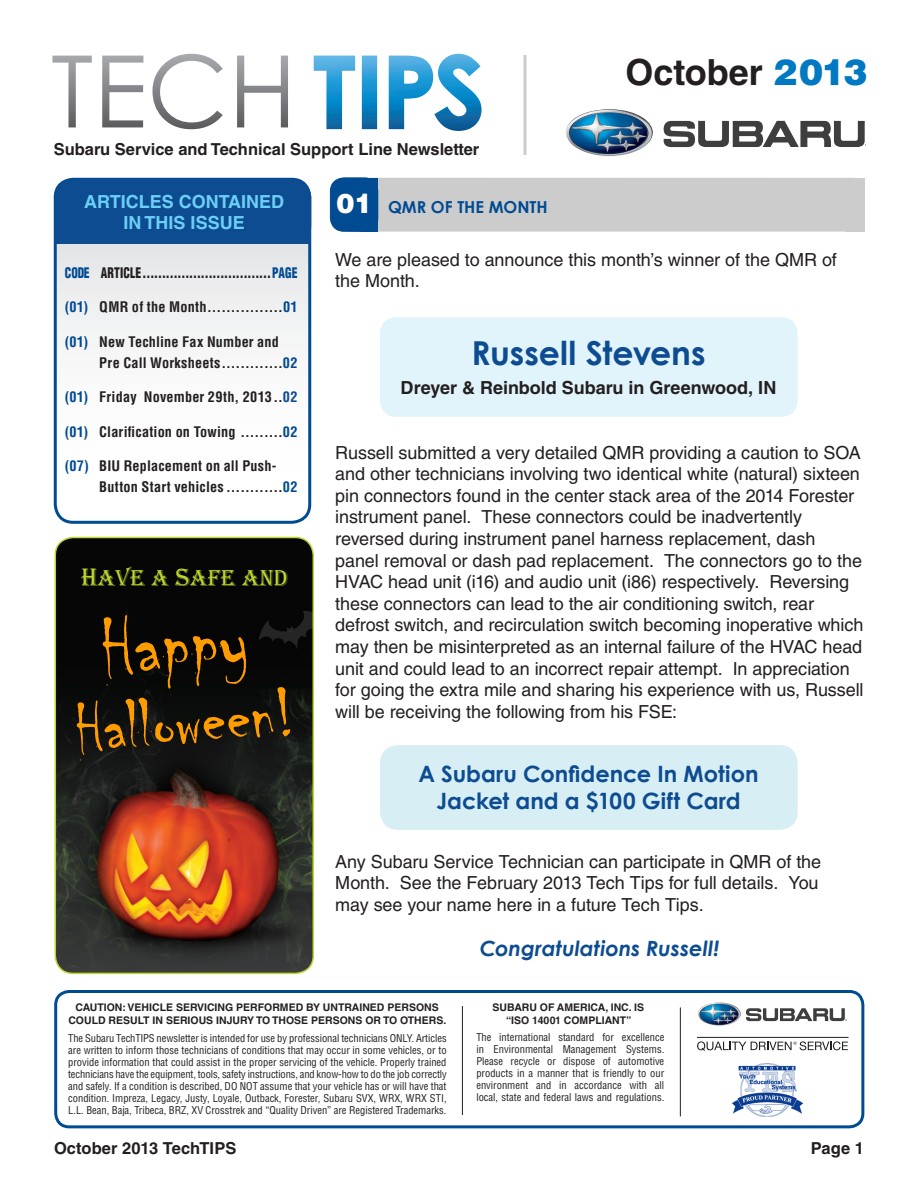
<style>
.page{position:relative;width:918px;height:1188px;background:#fff}
.page>*{position:absolute;margin:0;border:0;box-sizing:border-box;transform-origin:0 0}
.t1{font:85.35px "Chiller";color:#ff9c00}
.t2{font:72.6px "Chiller";color:#ff9c00}
.t3{font:700 36px "Helvetica LT Std";color:#231f20}
.REAL_BODY{font:700 33px "Century Gothic";letter-spacing:-.005em;color:#0d4c91}
.t4{font:900 27px "Helvetica LT Std";color:#fff}
.t5{font:23.55px "Algerian";color:#bed630}
.REAL_BODY-2{font:700 22.5px/27px "Century Gothic";color:#0d4c91;text-align:center}
.REAL_BODY-3{font:italic 700 21px "Century Gothic";color:#0d4c91}
.REAL_BODY-4{font:18px/21.6px "Helvetica LT Std";letter-spacing:-.005em;color:#231f20}
.REAL_BODY-5{font:700 18px "Helvetica LT Std";color:#231f20}
.HEADING{font:700 18px/21.6px "Helvetica LT Std";color:#6bcff6;text-align:center}
.REAL_BODY-6{font:700 16.5px "Helvetica LT Std";color:#231f20}
.HEADING-2{font:700 16.5px "Century Gothic";color:#014b92}
.INDEX_LISTING_BODY{font:700 condensed 14.25px/21px "Helvetica LT Std";letter-spacing:.015em;color:#231f20}
.REAL_BODY-7{font:900 condensed 14.25px "Helvetica LT Std";letter-spacing:.01em;color:#231f20;scale:.82 1}
.Information_Blurbs{font:condensed 10.5px/12px "Helvetica LT Std";color:#231f20;text-align:justify}
.Information_Blurbs_T{font:700 10.5px/13.5px "Helvetica LT Std";color:#231f20;text-align:center}
.s1{font-weight:900;color:#0079c2}
.s2{color:#014b92}
.s3{color:#0d4c91}
.s4{font-size:25.95px}
</style>
<div class="page">
<svg style="left:55px;top:179px;width:255px;height:343px"></svg>
<div style="left:54px;top:178px;width:257px;height:346px;border:3px solid #014b92;border-radius:18px"></div>
<div style="left:54px;top:990px;width:810px;height:138px;border:3px solid #014b92;border-radius:14px"></div>
<img style="left:698px;top:1003px;width:43px;height:23px">
<svg style="left:746px;top:1008px;width:101px;height:13px"></svg>
<hr style="left:697px;top:1037px;width:152px;height:1px;background:#231f20">
<svg style="left:697px;top:1041px;width:151px;height:10px"></svg>
<svg style="left:52px;top:54px;width:236px;height:75px"></svg>
<svg style="left:314px;top:54px;width:168px;height:77px"></svg>
<hr style="left:524px;top:55px;width:2px;height:100px;background:#ccc">
<img style="left:733px;top:1064px;width:70px;height:53px">
<hr style="left:680px;top:1007px;width:1px;height:109px;background:#231f20">
<hr style="left:462px;top:1006px;width:1px;height:109px;background:#231f20">
<div style="left:55px;top:179px;width:256px;height:64px;background:#0d4c91;border-radius:18px"></div>
<div style="left:55px;top:223px;width:256px;height:21px;background:#0d4c91"></div>
<div style="left:331px;top:178px;width:534px;height:54px;background:#ccc;border-radius:14px"></div>
<div style="left:845px;top:178px;width:19px;height:54px;background:#ccc"></div>
<div style="left:330px;top:178px;width:48px;height:53px;background:#014b92;border-radius:14px"></div>
<div style="left:330px;top:178px;width:48px;height:54px;border:1px solid #014b92;border-radius:14px"></div>
<div style="left:361px;top:178px;width:17px;height:54px;background:#014b92"></div>
<div style="left:380px;top:745px;width:418px;height:85px;background:#d7eef5;border-radius:18px"></div>
<div style="left:380px;top:317px;width:418px;height:100px;background:#e1f4fc;border-radius:16px"></div>
<img style="left:566px;top:109px;width:87px;height:47px">
<svg style="left:664px;top:121px;width:201px;height:26px"></svg>
<img style="left:55px;top:538px;width:258px;height:435px">
<div style="left:55px;top:537px;width:259px;height:437px;border:2px solid #bed630;border-radius:18px"></div>
<p class="REAL_BODY-6" style="left:54px;top:139px;width:427px">Subaru Service and Technical Support Line Newsletter</p>
<p class="HEADING" style="left:84px;top:190px;width:202px">ARTICLES CONTAINED<br>IN THIS ISSUE</p>
<p class="t4" style="left:337px;top:186px;width:38px">01</p>
<p class="HEADING-2" style="left:388px;top:194px;width:161px">QMR OF THE MONTH</p>
<p class="t3" style="left:626px;top:51px;width:243px">October <span class="s1">2013</span></p>
<p class="REAL_BODY-7" style="left:65px;top:263px;width:285px"><span class="s2">CODE</span> ARTICLE.................................<span class="s2">PAGE</span></p>
<p class="INDEX_LISTING_BODY" style="left:65px;top:296px;width:234px"><span class="s2">(01)</span> QMR of the Month................<span class="s2">01</span></p>
<p class="INDEX_LISTING_BODY" style="left:99px;top:331px;width:200px;text-indent:-34px"><span class="s2">(01)</span> New Techline Fax Number and<br>Pre Call Worksheets.............<span class="s2">02</span></p>
<p class="INDEX_LISTING_BODY" style="left:65px;top:386px;width:234px"><span class="s2">(01)</span> Friday November 29th, 2013..<span class="s3">02</span></p>
<p class="INDEX_LISTING_BODY" style="left:65px;top:421px;width:234px"><span class="s2">(01)</span> Clarification on Towing .........<span class="s2">02</span></p>
<p class="INDEX_LISTING_BODY" style="left:99px;top:455px;width:200px;text-indent:-34px"><span class="s2">(07)</span> BIU Replacement on all Push-<br>Button Start vehicles ............<span class="s2">02</span></p>
<p class="t5" style="left:81px;top:565px;width:208px"><span class="s4">H</span>AVE A <span class="s4">S</span>AFE AND</p>
<p class="t1" style="left:96px;top:604px;width:151px;rotate:-5deg">Happy</p>
<p class="t2" style="left:71px;top:691px;width:221px;rotate:-5deg">Halloween!</p>
<p class="REAL_BODY-4" style="left:335px;top:248px;width:503px">We are pleased to announce this month’s winner of the QMR of the Month.</p>
<p class="REAL_BODY" style="left:471px;top:328px;width:236px">Russell Stevens</p>
<p class="REAL_BODY-5" style="left:401px;top:376px;width:377px">Dreyer &amp; Reinbold Subaru in Greenwood, IN</p>
<p class="REAL_BODY-4" style="left:335px;top:441px;width:530px">Russell submitted a very detailed QMR providing a caution to SOA and other technicians involving two identical white (natural) sixteen pin connectors found in the center stack area of the 2014 Forester instrument panel. These connectors could be inadvertently reversed during instrument panel harness replacement, dash<br>panel removal or dash pad replacement. The connectors go to the HVAC head unit (i16) and audio unit (i86) respectively. Reversing these connectors can lead to the air conditioning switch, rear defrost switch, and recirculation switch becoming inoperative which may then be misinterpreted as an internal failure of the HVAC head unit and could lead to an incorrect repair attempt. In appreciation for going the extra mile and sharing his experience with us, Russell will be receiving the following from his FSE:</p>
<p class="REAL_BODY-2" style="left:418px;top:760px;width:342px">A Subaru Confidence In Motion<br>Jacket and a $100 Gift Card</p>
<p class="REAL_BODY-4" style="left:335px;top:851px;width:487px">Any Subaru Service Technician can participate in QMR of the<br>Month. See the February 2013 Tech Tips for full details. You may see your name here in a future Tech Tips.</p>
<p class="REAL_BODY-3" style="left:480px;top:933px;width:241px">Congratulations Russell!</p>
<p class="Information_Blurbs_T" style="left:68px;top:1000px;width:380px">CAUTION: VEHICLE SERVICING PERFORMED BY UNTRAINED PERSONS<br>COULD RESULT IN SERIOUS INJURY TO THOSE PERSONS OR TO OTHERS.</p>
<p class="Information_Blurbs_T" style="left:493px;top:1000px;width:153px">SUBARU OF AMERICA, INC. IS “ISO 14001 COMPLIANT”</p>
<p class="Information_Blurbs" style="left:68px;top:1032px;width:380px">The Subaru TechTIPS newsletter is intended for use by professional technicians ONLY. Articles are written to inform those technicians of conditions that may occur in some vehicles, or to provide information that could assist in the proper servicing of the vehicle. Properly trained technicians have the equipment, tools, safety instructions, and know-how to do the job correctly and safely. If a condition is described, DO NOT assume that your vehicle has or will have that condition. Impreza, Legacy, Justy, Loyale, Outback, Forester, Subaru SVX, WRX, WRX STI, L.L. Bean, Baja, Tribeca, BRZ, XV Crosstrek and “Quality Driven” are Registered Trademarks.</p>
<p class="Information_Blurbs" style="left:476px;top:1032px;width:190px">The international standard for excellence in Environmental Management Systems.<br>Please recycle or dispose of automotive products in a manner that is friendly to our environment and in accordance with all local, state and federal laws and regulations.</p>
<p class="REAL_BODY-6" style="left:54px;top:1139px;width:184px">October 2013 TechTIPS</p>
<p class="REAL_BODY-6" style="left:811px;top:1139px;width:55px">Page 1</p>
</div>
